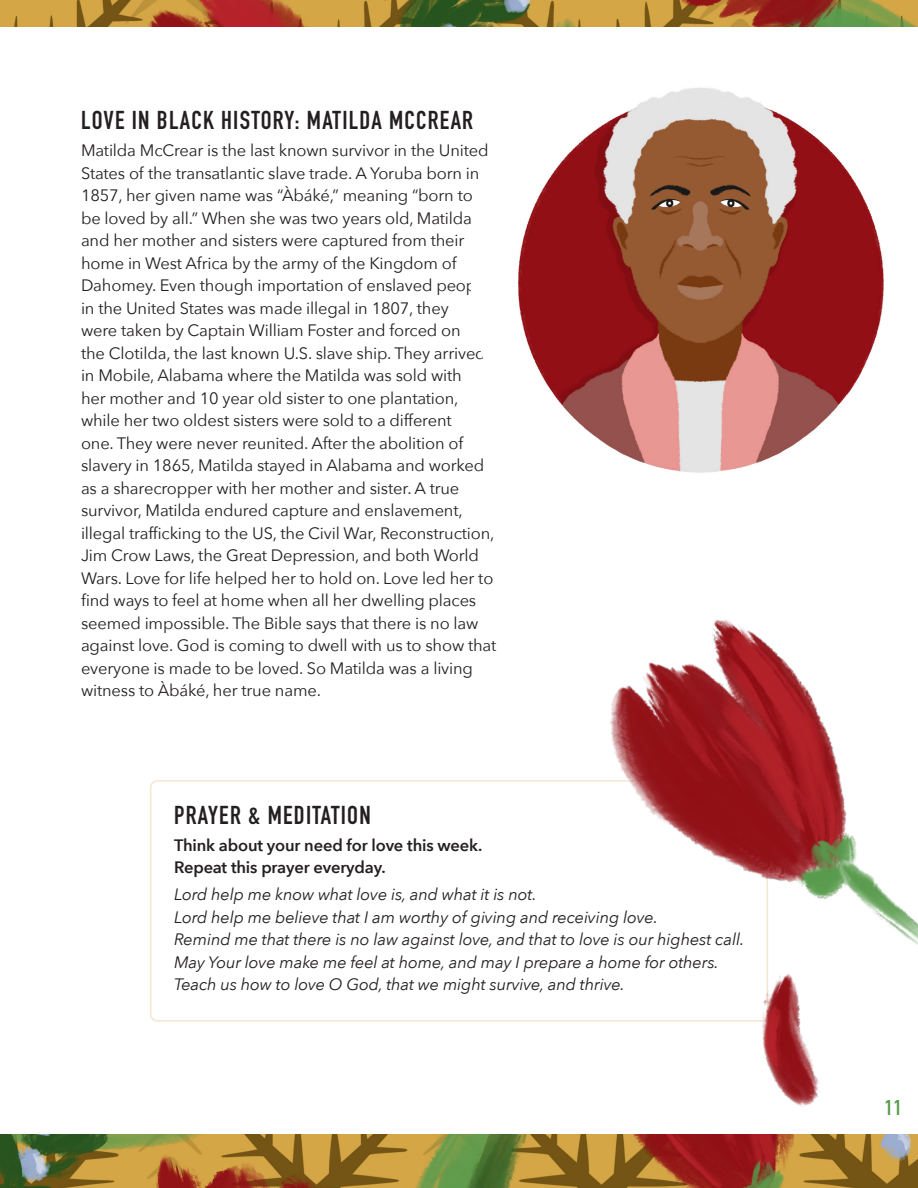
<style>
.page{position:relative;width:918px;height:1188px;background:#fff}
.page>*{position:absolute;margin:0;border:0;box-sizing:border-box;transform-origin:0 0}
.Heading{font:700 25.5px "DIN Condensed";letter-spacing:.05em;color:#231f20}
.t1{font:700 21px "DIN Condensed";color:#599c4d}
.t2{font:16.5px/22.5px "Avenir Next";letter-spacing:-.01em;color:#231f20}
.t3{font:italic 16.5px "Avenir Next";letter-spacing:-.01em;color:#231f20}
.t4{font:600 16.5px "Avenir Next";letter-spacing:-.01em;color:#231f20}
</style>
<div class="page">
<img style="left:0;top:1134px;width:918px;height:54px">
<img style="left:0;top:0;width:918px;height:27px">
<img style="left:518px;top:87px;width:366px;height:386px">
<img style="left:500px;top:619px;width:418px;height:488px">
<p class="Heading" style="left:81px;top:103px;width:394px">LOVE IN BLACK HISTORY: MATILDA MCCREAR</p>
<p class="t2" style="left:81px;top:138px;width:417px">Matilda McCrear is the last known survivor in the United States of the transatlantic slave trade. A Yoruba born in 1857, her given name was “Àbáké,” meaning “born to be loved by all.” When she was two years old, Matilda and her mother and sisters were captured from their home in West Africa by the army of the Kingdom of Dahomey. Even though importation of enslaved people in the United States was made illegal in 1807, they<br>were taken by Captain William Foster and forced on<br>the Clotilda, the last known U.S. slave ship. They arrived in Mobile, Alabama where the Matilda was sold with<br>her mother and 10 year old sister to one plantation, while her two oldest sisters were sold to a different<br>one. They were never reunited. After the abolition of slavery in 1865, Matilda stayed in Alabama and worked as a sharecropper with her mother and sister. A true survivor, Matilda endured capture and enslavement, illegal trafficking to the US, the Civil War, Reconstruction, Jim Crow Laws, the Great Depression, and both World Wars. Love for life helped her to hold on. Love led her to find ways to feel at home when all her dwelling places seemed impossible. The Bible says that there is no law against love. God is coming to dwell with us to show that everyone is made to be loved. So Matilda was a living witness to Àbáké, her true name.</p>
<p class="Heading" style="left:174px;top:798px;width:198px">PRAYER &amp; MEDITATION</p>
<p class="t4" style="left:174px;top:831px;width:310px">Think about your need for love this week.</p>
<p class="t4" style="left:174px;top:853px;width:213px">Repeat this prayer everyday.</p>
<p class="t3" style="left:174px;top:881px;width:364px">Lord help me know what love is, and what it is not.</p>
<p class="t3" style="left:174px;top:903px;width:485px">Lord help me believe that I am worthy of giving and receiving love.</p>
<p class="t3" style="left:174px;top:926px;width:572px">Remind me that there is no law against love, and that to love is our highest call.</p>
<p class="t3" style="left:174px;top:948px;width:546px">May Your love make me feel at home, and may I prepare a home for others.</p>
<p class="t3" style="left:174px;top:971px;width:452px">Teach us how to love O God, that we might survive, and thrive.</p>
<p class="t1" style="left:885px;top:1094px;width:18px">11</p>
</div>
